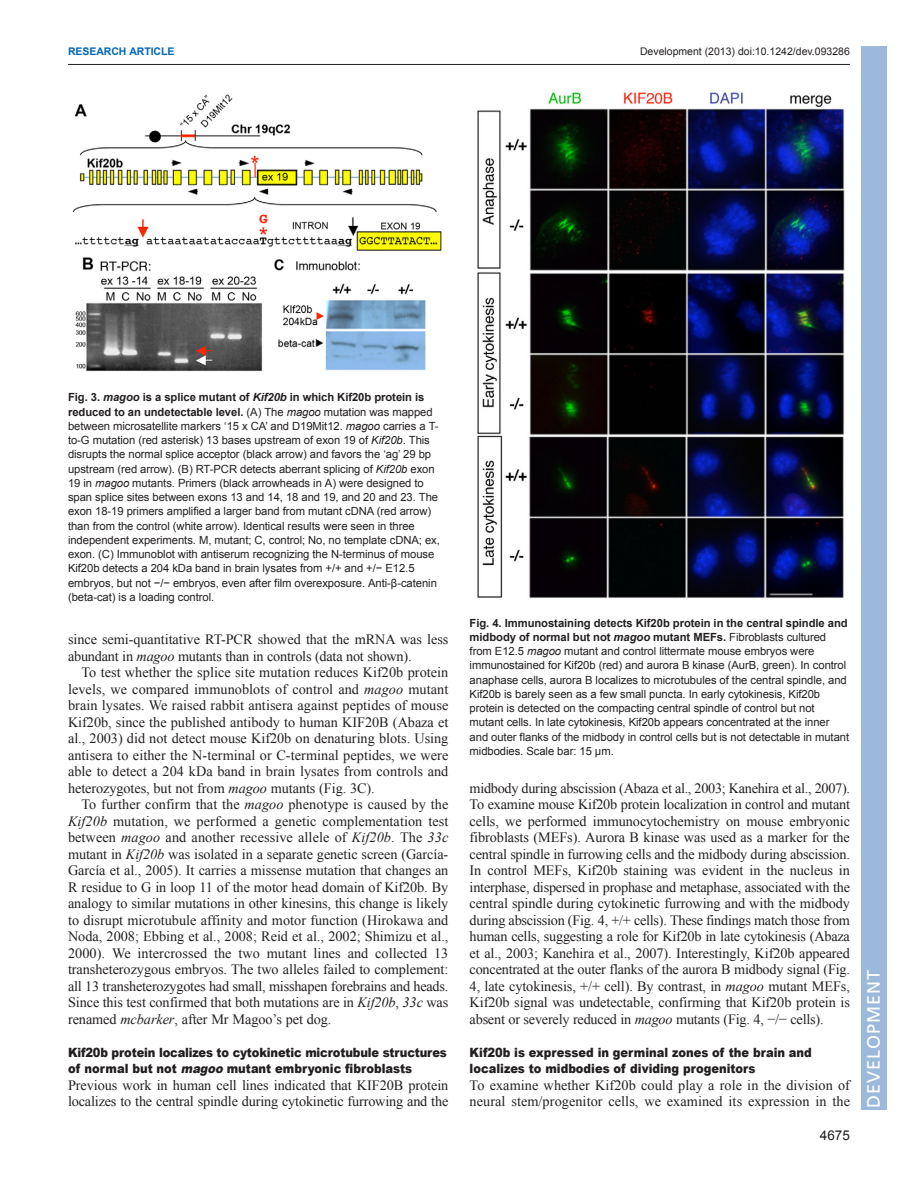
<style>
.page{position:relative;width:918px;height:1188px;background:#fff}
.page>*{position:absolute;margin:0;border:0;box-sizing:border-box;transform-origin:0 0}
.t1{font:18px "Frutiger LT Std";letter-spacing:.055em;color:#fff}
.t2{font:14.25px/16.5px "Times New Roman";letter-spacing:-.005em;color:#231f20}
.t3{font:13.5px "Arial";color:#231f20}
.t4{font:900 12.75px/16.5px "Arial";color:#231f20;scale:.9 1}
.t5{font:11.25px/14.2px "Arial";letter-spacing:-.005em;color:#231f20}
.t6{font:10.5px "Arial";color:#231f20}
.t7{font:700 10.5px "Arial";letter-spacing:-.005em;color:#0166b3}
.s1{font-weight:700}
.s2{font-weight:700;font-style:italic}
.s3{font-style:italic}
</style>
<div class="page">
<hr style="left:68px;top:64px;width:782px;height:1px;background:#231f20">
<img style="left:72px;top:94px;width:370px;height:278px">
<img style="left:477px;top:90px;width:368px;height:508px">
<div style="left:861px;top:46px;width:25px;height:1064px;background:#9cb9db"></div>
<p class="t7" style="left:68px;top:45px;width:108px">RESEARCH ARTICLE</p>
<p class="t6" style="left:640px;top:45px;width:211px">Development (2013) doi:10.1242/dev.093286</p>
<p class="t5" style="left:68px;top:390px;width:373px"><span class="s1">Fig. 3.</span> <span class="s2">magoo</span> <span class="s1">is a splice mutant of</span> <span class="s2">Kif20b</span> <span class="s1">in which Kif20b protein is reduced to an undetectable level.</span> (A) The <span class="s3">magoo</span> mutation was mapped between microsatellite markers ‘15 x CA’ and D19Mit12. <span class="s3">magoo</span> carries a T&shy;to-G mutation (red asterisk) 13 bases upstream of exon 19 of <span class="s3">Kif20b</span>. This disrupts the normal splice acceptor (black arrow) and favors the ‘ag’ 29 bp upstream (red arrow). (B) RT-PCR detects aberrant splicing of <span class="s3">Kif20b</span> exon 19 in <span class="s3">magoo</span> mutants. Primers (black arrowheads in A) were designed to span splice sites between exons 13 and 14, 18 and 19, and 20 and 23. The exon 18-19 primers amplified a larger band from mutant cDNA (red arrow) than from the control (white arrow). Identical results were seen in three independent experiments. M, mutant; C, control; No, no template cDNA; ex, exon. (C) Immunoblot with antiserum recognizing the N-terminus of mouse Kif20b detects a 204 kDa band in brain lysates from +/+ and +/− E12.5 embryos, but not −/− embryos, even after film overexposure. Anti-β-catenin (beta-cat) is a loading control.</p>
<p class="t2" style="left:68px;top:631px;width:382px">since semi-quantitative RT-PCR showed that the mRNA was less abundant in <span class="s3">magoo</span> mutants than in controls (data not shown).</p>
<p class="t2" style="left:68px;top:664px;width:382px;text-align:justify;text-indent:13px">To test whether the splice site mutation reduces Kif20b protein levels, we compared immunoblots of control and <span class="s3">magoo</span> mutant brain lysates. We raised rabbit antisera against peptides of mouse Kif20b, since the published antibody to human KIF20B (Abaza et al., 2003) did not detect mouse Kif20b on denaturing blots. Using antisera to either the N-terminal or C-terminal peptides, we were able to detect a 204 kDa band in brain lysates from controls and heterozygotes, but not from <span class="s3">magoo</span> mutants (Fig. 3C).</p>
<p class="t2" style="left:68px;top:796px;width:382px;text-align:justify;text-indent:14px">To further confirm that the <span class="s3">magoo</span> phenotype is caused by the <span class="s3">Kif20b</span> mutation, we performed a genetic complementation test between <span class="s3">magoo</span> and another recessive allele of <span class="s3">Kif20b</span>. The <span class="s3">33c </span>mutant in <span class="s3">Kif20b</span> was isolated in a separate genetic screen (García-García et al., 2005). It carries a missense mutation that changes an R residue to G in loop 11 of the motor head domain of Kif20b. By analogy to similar mutations in other kinesins, this change is likely to disrupt microtubule affinity and motor function (Hirokawa and Noda, 2008; Ebbing et al., 2008; Reid et al., 2002; Shimizu et al., 2000). We intercrossed the two mutant lines and collected 13 transheterozygous embryos. The two alleles failed to complement: all 13 transheterozygotes had small, misshapen forebrains and heads.<br>Since this test confirmed that both mutations are in <span class="s3">Kif20b</span>, <span class="s3">33c</span> was renamed <span class="s3">mcbarker</span>, after Mr Magoo’s pet dog.</p>
<p class="t4" style="left:68px;top:1043px;width:423px">Kif20b protein localizes to cytokinetic microtubule structures of normal but not <span class="s3">magoo</span>mutant embryonic fibroblasts</p>
<p class="t2" style="left:68px;top:1077px;width:382px">Previous work in human cell lines indicated that KIF20B protein localizes to the central spindle during cytokinetic furrowing and the</p>
<p class="t5" style="left:470px;top:616px;width:381px"><span class="s1">Fig. 4. Immunostaining detects Kif20b protein in the central spindle and midbody of normal but not</span> <span class="s2">magoo</span> <span class="s1">mutant MEFs.</span> Fibroblasts cultured from E12.5 <span class="s3">magoo</span> mutant and control littermate mouse embryos were immunostained for Kif20b (red) and aurora B kinase (AurB, green). In control anaphase cells, aurora B localizes to microtubules of the central spindle, and Kif20b is barely seen as a few small puncta. In early cytokinesis, Kif20b protein is detected on the compacting central spindle of control but not mutant cells. In late cytokinesis, Kif20b appears concentrated at the inner and outer flanks of the midbody in control cells but is not detectable in mutant midbodies. Scale bar: 15 μm.</p>
<p class="t2" style="left:470px;top:780px;width:382px;text-align:justify">midbody during abscission (Abaza et al., 2003; Kanehira et al., 2007).<br>To examine mouse Kif20b protein localization in control and mutant cells, we performed immunocytochemistry on mouse embryonic fibroblasts (MEFs). Aurora B kinase was used as a marker for the central spindle in furrowing cells and the midbody during abscission.<br>In control MEFs, Kif20b staining was evident in the nucleus in interphase, dispersed in prophase and metaphase, associated with the central spindle during cytokinetic furrowing and with the midbody during abscission (Fig. 4, +/+ cells). These findings match those from human cells, suggesting a role for Kif20b in late cytokinesis (Abaza et al., 2003; Kanehira et al., 2007). Interestingly, Kif20b appeared concentrated at the outer flanks of the aurora B midbody signal (Fig.<br>4, late cytokinesis, +/+ cell). By contrast, in <span class="s3">magoo</span> mutant MEFs, Kif20b signal was undetectable, confirming that Kif20b protein is absent or severely reduced in <span class="s3">magoo</span> mutants (Fig. 4, −/− cells).</p>
<p class="t4" style="left:470px;top:1043px;width:382px">Kif20b is expressed in germinal zones of the brain and localizes to midbodies of dividing progenitors</p>
<p class="t2" style="left:470px;top:1077px;width:382px">To examine whether Kif20b could play a role in the division of neural stem/progenitor cells, we examined its expression in the</p>
<p class="t3" style="left:820px;top:1128px;width:32px">4675</p>
<p class="t1" style="left:863px;top:1108px;width:140px;rotate:-90deg">DEVELOPMENT</p>
</div>
